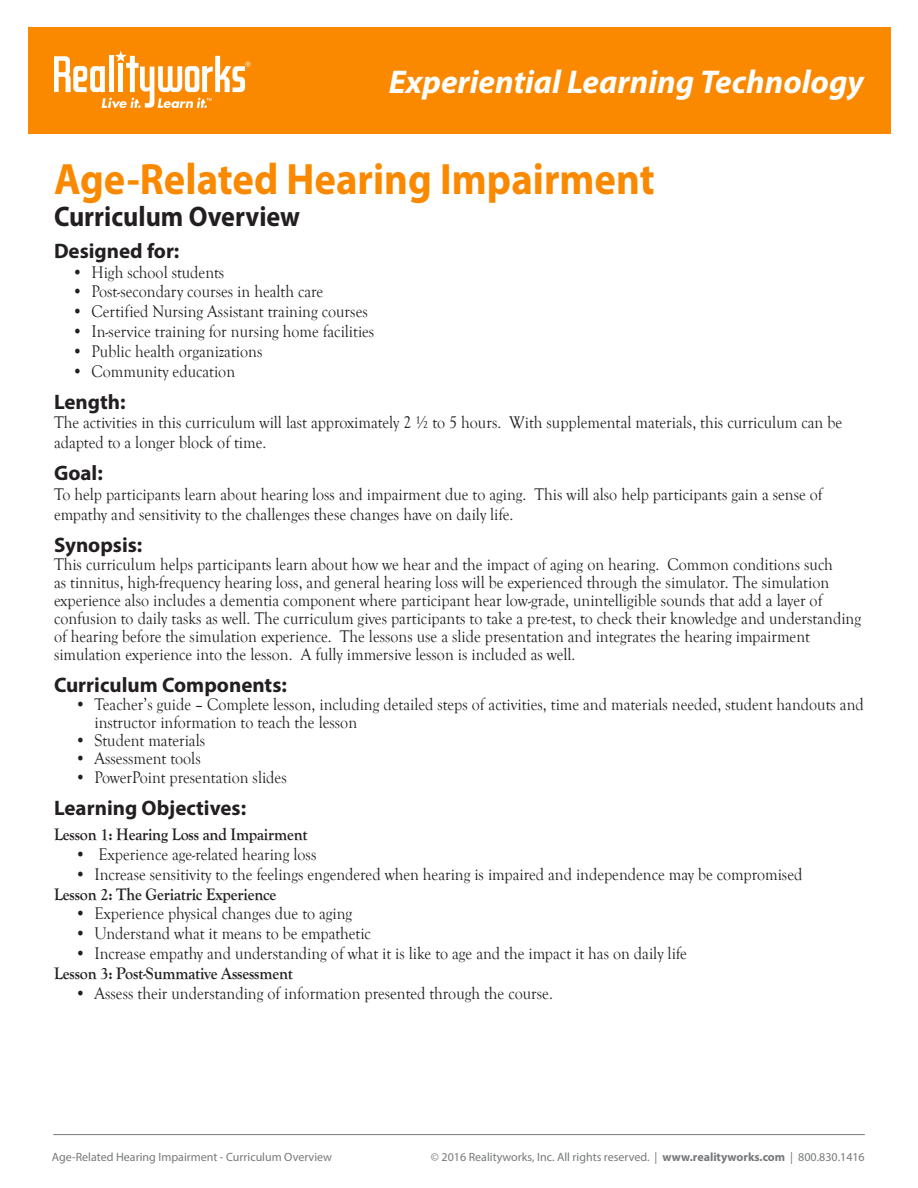
<style>
.page{position:relative;width:918px;height:1188px;background:#fff}
.page>*{position:absolute;margin:0;border:0;box-sizing:border-box;transform-origin:0 0}
.t1{font:700 44.1px "Myriad Pro";color:#fa8900;scale:.92 1}
.t2{font:italic 700 33px "Myriad Pro";color:#fff}
.t3{font:700 28.35px "Myriad Pro";color:#231f20;scale:.92 1}
.Small_header{font:700 21px "Myriad Pro";color:#231f20}
.t4{font:17.4px/18px "Goudy Old Style T";color:#231f20;scale:.92 1}
.Small_header-2{font:700 17.4px "Goudy Old Style T";letter-spacing:-.01em;color:#231f20;scale:.92 1}
.t5{font:12px "Myriad Pro";color:#76787b}
.s1{font-weight:700}
</style>
<div class="page">
<hr style="left:53px;top:1134px;width:812px;height:1px;background:#76787b">
<div style="left:28px;top:27px;width:863px;height:107px;background:#fa8900"></div>
<svg style="left:54px;top:51px;width:197px;height:57px"></svg>
<p class="t2" style="left:389px;top:60px;width:477px">Experiential Learning Technology</p>
<p class="t1" style="left:54px;top:150px;width:654px">Age-Related Hearing Impairment</p>
<p class="t3" style="left:54px;top:198px;width:269px">Curriculum Overview</p>
<p class="Small_header" style="left:54px;top:237px;width:127px">Designed for:</p>
<p class="t4" style="left:72px;top:263px;width:167px">• High school students</p>
<p class="t4" style="left:72px;top:283px;width:275px">• Post-secondary courses in health care</p>
<p class="t4" style="left:72px;top:303px;width:323px">• Certified Nursing Assistant training courses</p>
<p class="t4" style="left:72px;top:323px;width:330px">• In-service training for nursing home facilities</p>
<p class="t4" style="left:72px;top:343px;width:208px">• Public health organizations</p>
<p class="t4" style="left:72px;top:362px;width:179px">• Community education</p>
<p class="Small_header" style="left:54px;top:388px;width:73px">Length:</p>
<p class="t4" style="left:54px;top:413px;width:858px;line-height:19.8px">The activities in this curriculum will last approximately 2 ½ to 5 hours. With supplemental materials, this curriculum can be adapted to a longer block of time.</p>
<p class="Small_header" style="left:54px;top:459px;width:50px">Goal:</p>
<p class="t4" style="left:54px;top:485px;width:837px;line-height:19.8px">To help participants learn about hearing loss and impairment due to aging. This will also help participants gain a sense of empathy and sensitivity to the challenges these changes have on daily life.</p>
<p class="Small_header" style="left:54px;top:531px;width:90px">Synopsis:</p>
<p class="t4" style="left:54px;top:555px;width:879px">This curriculum helps participants learn about how we hear and the impact of aging on hearing. Common conditions such<br>as tinnitus, high-frequency hearing loss, and general hearing loss will be experienced through the simulator. The simulation experience also includes a dementia component where participant hear low-grade, unintelligible sounds that add a layer of confusion to daily tasks as well. The curriculum gives participants to take a pre-test, to check their knowledge and understanding of hearing before the simulation experience. The lessons use a slide presentation and integrates the hearing impairment simulation experience into the lesson. A fully immersive lesson is included as well.</p>
<p class="Small_header" style="left:54px;top:671px;width:234px">Curriculum Components:</p>
<p class="t4" style="left:94px;top:695px;width:838px;text-indent:-20px">• Teacher’s guide – Complete lesson, including detailed steps of activities, time and materials needed, student handouts and instructor information to teach the lesson</p>
<p class="t4" style="left:75px;top:731px;width:143px">• Student materials</p>
<p class="t4" style="left:75px;top:749px;width:138px">• Assessment tools</p>
<p class="t4" style="left:75px;top:769px;width:232px">• PowerPoint presentation slides</p>
<p class="Small_header" style="left:54px;top:795px;width:194px">Learning Objectives:</p>
<p class="Small_header-2" style="left:54px;top:825px;width:277px">Lesson 1: Hearing Loss and Impairment</p>
<p class="t4" style="left:75px;top:846px;width:264px">• Experience age-related hearing loss</p>
<p class="t4" style="left:75px;top:865px;width:792px">• Increase sensitivity to the feelings engendered when hearing is impaired and independence may be compromised</p>
<p class="Small_header-2" style="left:54px;top:884px;width:243px">Lesson 2: The Geriatric Experience</p>
<p class="t4" style="left:75px;top:905px;width:303px">• Experience physical changes due to aging</p>
<p class="t4" style="left:75px;top:925px;width:323px">• Understand what it means to be empathetic</p>
<p class="t4" style="left:75px;top:945px;width:667px">• Increase empathy and understanding of what it is like to age and the impact it has on daily life</p>
<p class="Small_header-2" style="left:54px;top:963px;width:261px">Lesson 3: Post-Summative Assessment</p>
<p class="t4" style="left:75px;top:984px;width:521px">• Assess their understanding of information presented through the course.</p>
<p class="t5" style="left:52px;top:1150px;width:282px">Age-Related Hearing Impairment - Curriculum Overview</p>
<p class="t5" style="left:431px;top:1150px;width:435px">© 2016 Realityworks, Inc. All rights reserved. | <span class="s1">www.realityworks.com</span> | 800.830.1416</p>
</div>
